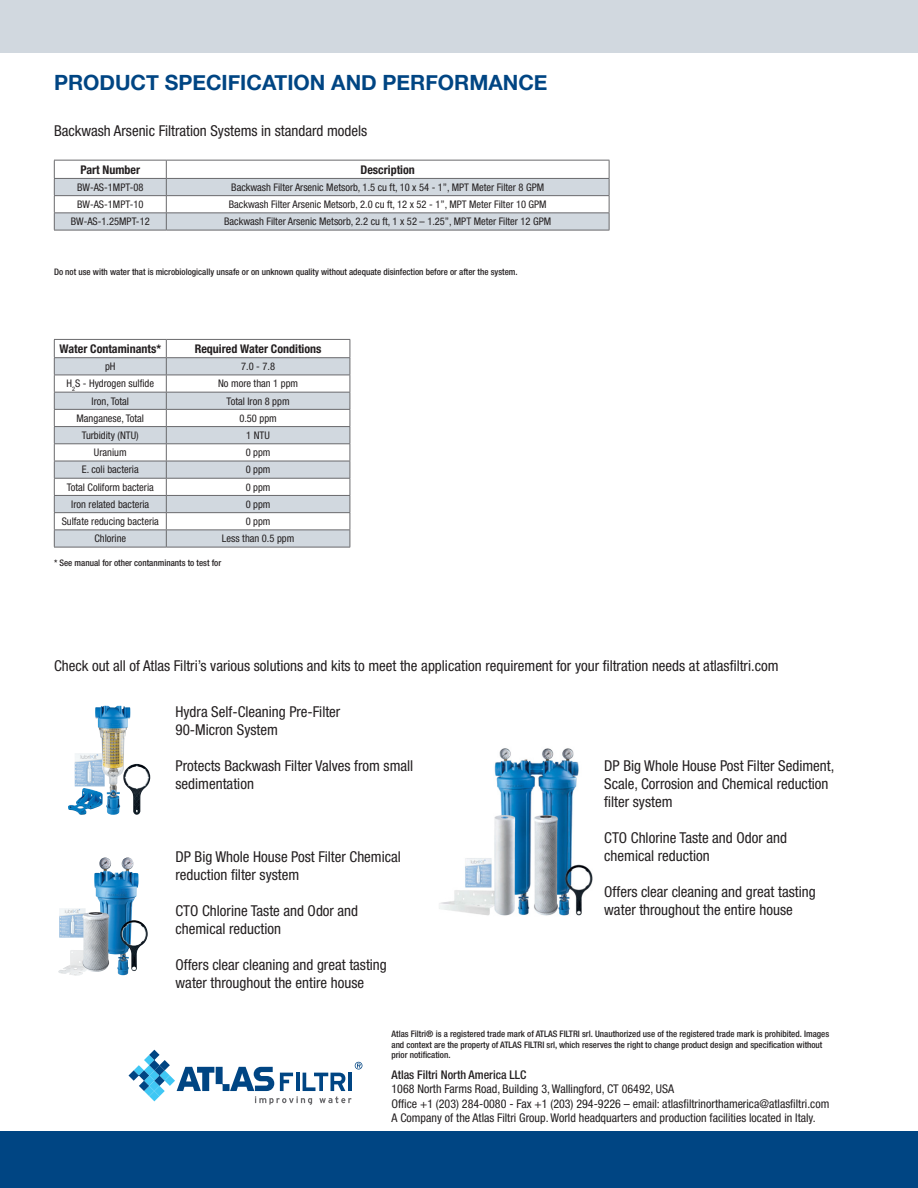
<style>
.page{position:relative;width:918px;height:1188px;background:#fff}
.page>*{position:absolute;margin:0;border:0;box-sizing:border-box;transform-origin:0 0}
.t1{font:700 21px "Helvetica Neue";color:#004583}
.t2{font:condensed 15px/18px "Helvetica Neue LT Std";color:#231f20}
.t3{font:condensed 12px "Helvetica Neue LT Std";color:#231f20}
.t4{font:700 condensed 12px "Helvetica Neue LT Std";color:#231f20}
.t5{font:500 condensed 12px "Helvetica Neue LT Std";color:#231f20}
.t6{font:condensed 10.5px "Helvetica Neue LT Std";color:#231f20}
.t7{font:500 condensed 9px/10.8px "Helvetica Neue LT Std";color:#231f20}
</style>
<div class="page">
<div style="left:0;top:0;width:918px;height:53px;background:#d1d8df"></div>
<div style="left:0;top:1131px;width:918px;height:57px;background:#004583"></div>
<svg style="left:129px;top:1050px;width:233px;height:55px"></svg>
<svg style="left:54px;top:160px;width:556px;height:70px"></svg>
<hr style="left:54px;top:230px;width:112px;height:1px;background:#69696c">
<hr style="left:166px;top:230px;width:443px;height:1px;background:#69696c">
<img style="left:439px;top:748px;width:154px;height:168px">
<img style="left:75px;top:753px;width:20px;height:33px">
<img style="left:95px;top:706px;width:29px;height:109px">
<img style="left:123px;top:764px;width:27px;height:51px">
<img style="left:68px;top:788px;width:35px;height:27px">
<img style="left:59px;top:908px;width:27px;height:30px">
<img style="left:94px;top:858px;width:35px;height:117px">
<img style="left:120px;top:920px;width:28px;height:51px">
<img style="left:58px;top:950px;width:25px;height:26px">
<img style="left:82px;top:914px;width:27px;height:58px">
<svg style="left:55px;top:358px;width:295px;height:189px;fill:#d1d8df"></svg>
<hr style="left:54px;top:339px;width:112px;height:1px;background:#69696c">
<hr style="left:166px;top:339px;width:184px;height:1px;background:#69696c">
<hr style="left:54px;top:357px;width:112px;height:1px;background:#69696c">
<hr style="left:166px;top:357px;width:184px;height:1px;background:#69696c">
<hr style="left:54px;top:375px;width:112px;height:1px;background:#69696c">
<hr style="left:166px;top:375px;width:184px;height:1px;background:#69696c">
<hr style="left:54px;top:392px;width:112px;height:1px;background:#69696c">
<hr style="left:166px;top:392px;width:184px;height:1px;background:#69696c">
<hr style="left:54px;top:409px;width:112px;height:1px;background:#69696c">
<hr style="left:166px;top:409px;width:184px;height:1px;background:#69696c">
<hr style="left:54px;top:426px;width:112px;height:1px;background:#69696c">
<hr style="left:166px;top:426px;width:184px;height:1px;background:#69696c">
<hr style="left:54px;top:443px;width:112px;height:1px;background:#69696c">
<hr style="left:166px;top:443px;width:184px;height:1px;background:#69696c">
<hr style="left:54px;top:461px;width:112px;height:1px;background:#69696c">
<hr style="left:166px;top:461px;width:184px;height:1px;background:#69696c">
<hr style="left:54px;top:478px;width:112px;height:1px;background:#69696c">
<hr style="left:166px;top:478px;width:184px;height:1px;background:#69696c">
<hr style="left:54px;top:495px;width:112px;height:1px;background:#69696c">
<hr style="left:166px;top:495px;width:184px;height:1px;background:#69696c">
<hr style="left:54px;top:512px;width:112px;height:1px;background:#69696c">
<hr style="left:166px;top:512px;width:184px;height:1px;background:#69696c">
<hr style="left:54px;top:530px;width:112px;height:1px;background:#69696c">
<svg style="left:54px;top:340px;width:1px;height:207px"></svg>
<hr style="left:166px;top:530px;width:184px;height:1px;background:#69696c">
<svg style="left:166px;top:340px;width:1px;height:207px"></svg>
<svg style="left:350px;top:340px;width:1px;height:207px"></svg>
<hr style="left:54px;top:547px;width:112px;height:1px;background:#69696c">
<hr style="left:166px;top:547px;width:184px;height:1px;background:#69696c">
<p class="t1" style="left:54px;top:66px;width:495px">PRODUCT SPECIFICATION AND PERFORMANCE</p>
<p class="t2" style="left:54px;top:122px;width:315px">Backwash Arsenic Filtration Systems in standard models</p>
<p class="t4" style="left:80px;top:162px;width:61px">Part Number</p>
<p class="t4" style="left:361px;top:162px;width:56px">Description</p>
<p class="t6" style="left:77px;top:181px;width:68px">BW-AS-1MPT-08</p>
<p class="t6" style="left:231px;top:181px;width:314px">Backwash Filter Arsenic Metsorb, 1.5 cu ft, 10 x 54 - 1”, MPT Meter Filter 8 GPM</p>
<p class="t6" style="left:77px;top:198px;width:68px">BW-AS-1MPT-10</p>
<p class="t6" style="left:229px;top:198px;width:319px">Backwash Filter Arsenic Metsorb, 2.0 cu ft, 12 x 52 - 1”, MPT Meter Filter 10 GPM</p>
<p class="t6" style="left:71px;top:215px;width:80px">BW-AS-1.25MPT-12</p>
<p class="t6" style="left:224px;top:215px;width:329px">Backwash Filter Arsenic Metsorb, 2.2 cu ft, 1 x 52 – 1.25”, MPT Meter Filter 12 GPM</p>
<p class="t7" style="left:54px;top:267px;width:465px">Do not use with water that is microbiologically unsafe or on unknown quality without adequate disinfection before or after the system.</p>
<p class="t4" style="left:60px;top:341px;width:103px">Water Contaminants*</p>
<p class="t4" style="left:195px;top:341px;width:128px">Required Water Conditions</p>
<p class="t6" style="left:105px;top:360px;width:12px">pH</p>
<p class="t6" style="left:241px;top:360px;width:35px">7.0 - 7.8</p>
<p class="t6" style="left:66px;top:377px;width:89px">H<sub>2</sub>S - Hydrogen sulfide</p>
<p class="t6" style="left:218px;top:377px;width:82px">No more than 1 ppm</p>
<p class="t6" style="left:92px;top:395px;width:39px">Iron, Total</p>
<p class="t6" style="left:227px;top:395px;width:64px">Total Iron 8 ppm</p>
<p class="t6" style="left:77px;top:412px;width:69px">Manganese, Total</p>
<p class="t6" style="left:239px;top:412px;width:39px">0.50 ppm</p>
<p class="t6" style="left:82px;top:429px;width:58px">Turbidity (NTU)</p>
<p class="t6" style="left:246px;top:429px;width:25px">1 NTU</p>
<p class="t6" style="left:94px;top:446px;width:34px">Uranium</p>
<p class="t6" style="left:246px;top:446px;width:26px">0 ppm</p>
<p class="t6" style="left:82px;top:464px;width:58px">E. coli bacteria</p>
<p class="t6" style="left:246px;top:464px;width:26px">0 ppm</p>
<p class="t6" style="left:67px;top:481px;width:89px">Total Coliform bacteria</p>
<p class="t6" style="left:246px;top:481px;width:26px">0 ppm</p>
<p class="t6" style="left:71px;top:498px;width:80px">Iron related bacteria</p>
<p class="t6" style="left:246px;top:498px;width:26px">0 ppm</p>
<p class="t6" style="left:62px;top:515px;width:99px">Sulfate reducing bacteria</p>
<p class="t6" style="left:246px;top:515px;width:26px">0 ppm</p>
<p class="t6" style="left:94px;top:532px;width:33px">Chlorine</p>
<p class="t6" style="left:222px;top:532px;width:74px">Less than 0.5 ppm</p>
<p class="t7" style="left:54px;top:557px;width:169px">* See manual for other contanminants to test for</p>
<p class="t2" style="left:54px;top:656px;width:726px">Check out all of Atlas Filtri’s various solutions and kits to meet the application requirement for your filtration needs at atlasfiltri.com</p>
<p class="t2" style="left:176px;top:703px;width:166px">Hydra Self-Cleaning Pre-Filter</p>
<p class="t2" style="left:176px;top:721px;width:104px">90-Micron System</p>
<p class="t2" style="left:176px;top:757px;width:239px">Protects Backwash Filter Valves from small sedimentation</p>
<p class="t2" style="left:604px;top:757px;width:232px">DP Big Whole House Post Filter Sediment,<br>Scale, Corrosion and Chemical reduction filter system</p>
<p class="t2" style="left:604px;top:829px;width:184px">CTO Chlorine Taste and Odor and chemical reduction</p>
<p class="t2" style="left:604px;top:883px;width:213px">Offers clear cleaning and great tasting water throughout the entire house</p>
<p class="t2" style="left:176px;top:847px;width:227px">DP Big Whole House Post Filter Chemical reduction filter system</p>
<p class="t2" style="left:176px;top:901px;width:184px">CTO Chlorine Taste and Odor and chemical reduction</p>
<p class="t2" style="left:176px;top:955px;width:213px">Offers clear cleaning and great tasting water throughout the entire house</p>
<p class="t7" style="left:392px;top:1028px;width:439px">Atlas Filtri® is a registered trade mark of ATLAS FILTRI srl. Unauthorized use of the registered trade mark is prohibited. Images and context are the property of ATLAS FILTRI srl, which reserves the right to change product design and specification without prior notification.</p>
<p class="t5" style="left:392px;top:1067px;width:136px">Atlas Filtri North America LLC</p>
<p class="t3" style="left:392px;top:1082px;width:284px">1068 North Farms Road, Building 3, Wallingford, CT 06492, USA</p>
<p class="t3" style="left:392px;top:1096px;width:439px">Office +1 (203) 284-0080 - Fax +1 (203) 294-9226 – email: atlasfiltrinorthamerica@atlasfiltri.com</p>
<p class="t3" style="left:392px;top:1111px;width:426px">A Company of the Atlas Filtri Group. World headquarters and production facilities located in Italy.</p>
</div>
